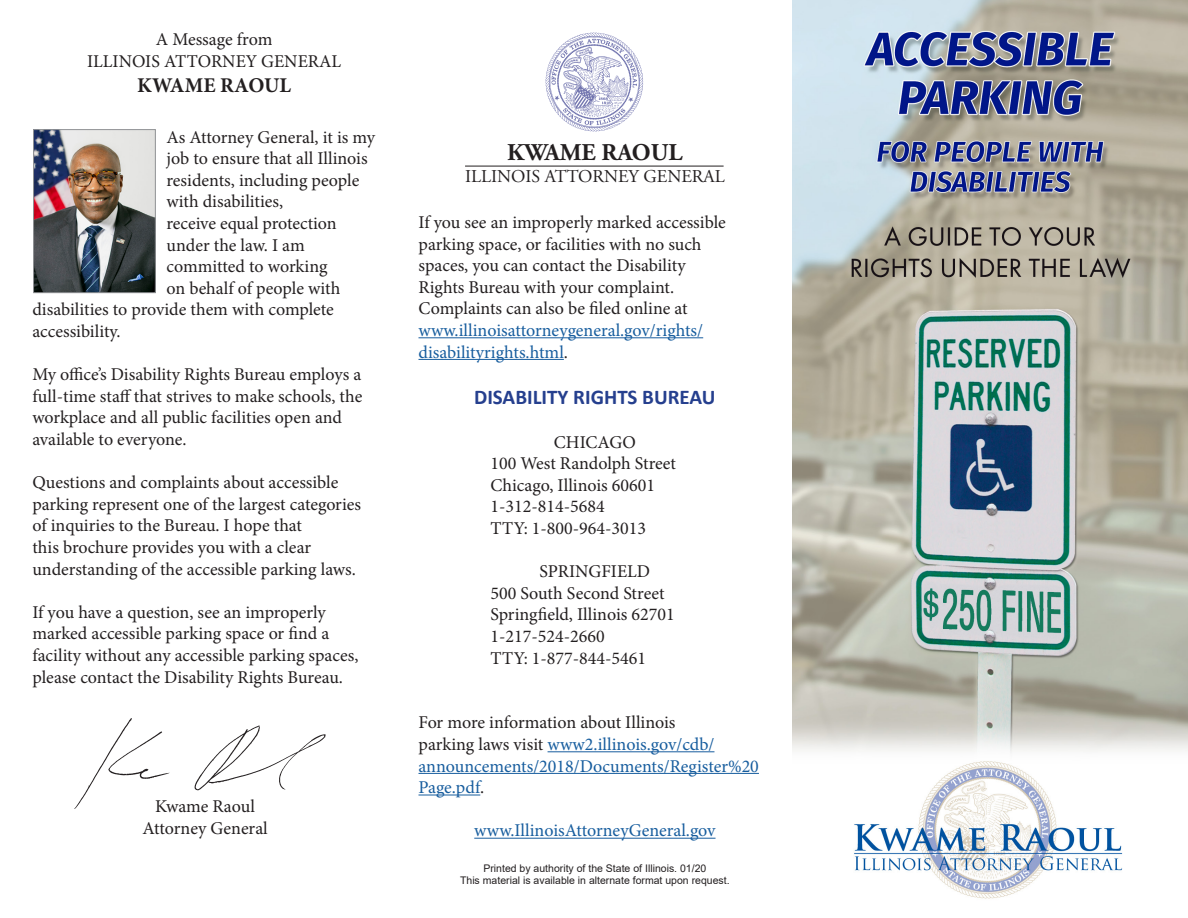
<style>
.page{position:relative;width:1188px;height:918px;background:#fff}
.page>*{position:absolute;margin:0;border:0;box-sizing:border-box;transform-origin:0 0}
.t1{font:700 24px "Adobe Garamond Pro";color:#231f20}
.t2{font:700 21px "Calibri";color:#253f8e}
.t3{font:700 21px "Minion Pro";color:#231f20}
.t4{font:18px/21.6px "Minion Pro";color:#231f20}
.t5{font:18px/21.6px "Minion Pro";color:#175d9e}
.t6{font:18px "Adobe Garamond Pro";color:#231f20}
.t7{font:10.5px "Arial";color:#231f20}
.s1{color:#175d9e}
.s2{color:#231f20}
</style>
<div class="page">
<hr style="left:418px;top:337px;width:285px;height:1px;background:#175d9e">
<hr style="left:418px;top:359px;width:146px;height:1px;background:#175d9e">
<hr style="left:548px;top:751px;width:166px;height:1px;background:#175d9e">
<hr style="left:418px;top:773px;width:341px;height:1px;background:#175d9e">
<hr style="left:418px;top:795px;width:62px;height:1px;background:#175d9e">
<hr style="left:474px;top:838px;width:242px;height:1px;background:#175d9e">
<img style="left:35px;top:131px;width:119px;height:160px">
<div style="left:33px;top:129px;width:123px;height:164px;border:1px solid #919396"></div>
<img style="left:74px;top:718px;width:252px;height:91px">
<img style="left:792px;top:0;width:396px;height:899px">
<img style="left:545px;top:32px;width:99px;height:99px">
<hr style="left:465px;top:166px;width:259px;height:1px;background:#231f20">
<p class="t4" style="left:156px;top:29px;width:118px">A Message from</p>
<p class="t4" style="left:87px;top:51px;width:256px">ILLINOIS ATTORNEY GENERAL</p>
<p class="t3" style="left:137px;top:71px;width:155px">KWAME RAOUL</p>
<p class="t4" style="left:167px;top:126px;width:210px">As Attorney General, it is my job to ensure that all Illinois residents, including people with disabilities,</p>
<p class="t4" style="left:167px;top:213px;width:172px">receive equal protection</p>
<p class="t4" style="left:167px;top:234px;width:140px">under the law. I am</p>
<p class="t4" style="left:167px;top:256px;width:163px">committed to working</p>
<p class="t4" style="left:167px;top:277px;width:175px">on behalf of people with</p>
<p class="t4" style="left:32px;top:299px;width:303px">disabilities to provide them with complete</p>
<p class="t4" style="left:32px;top:321px;width:90px">accessibility.</p>
<p class="t4" style="left:32px;top:364px;width:332px">My office’s Disability Rights Bureau employs a full-time staff that strives to make schools, the workplace and all public facilities open and available to everyone.</p>
<p class="t4" style="left:32px;top:472px;width:330px">Questions and complaints about accessible parking represent one of the largest categories of inquiries to the Bureau. I hope that<br>this brochure provides you with a clear understanding of the accessible parking laws.</p>
<p class="t4" style="left:32px;top:601px;width:328px">If you have a question, see an improperly marked accessible parking space or find a facility without any accessible parking spaces, please contact the Disability Rights Bureau.</p>
<p class="t4" style="left:155px;top:796px;width:101px">Kwame Raoul</p>
<p class="t4" style="left:143px;top:817px;width:127px">Attorney General</p>
<p class="t1" style="left:507px;top:139px;width:177px">KWAME RAOUL</p>
<p class="t6" style="left:465px;top:165px;width:261px">ILLINOIS ATTORNEY GENERAL</p>
<p class="t4" style="left:418px;top:212px;width:309px">If you see an improperly marked accessible parking space, or facilities with no such</p>
<p class="t4" style="left:418px;top:255px;width:286px">spaces, you can contact the Disability Rights Bureau with your complaint.<br>Complaints can also be filed online at <span class="s1">www.illinoisattorneygeneral.gov/rights/ disabilityrights.html</span>.</p>
<p class="t2" style="left:474px;top:383px;width:243px">DISABILITY RIGHTS BUREAU</p>
<p class="t4" style="left:554px;top:431px;width:83px">CHICAGO</p>
<p class="t4" style="left:490px;top:453px;width:187px">100 West Randolph Street</p>
<p class="t4" style="left:490px;top:474px;width:166px">Chicago, Illinois 60601</p>
<p class="t4" style="left:490px;top:496px;width:116px">1-312-814-5684</p>
<p class="t4" style="left:490px;top:518px;width:157px">TTY: 1-800-964-3013</p>
<p class="t4" style="left:540px;top:561px;width:112px">SPRINGFIELD</p>
<p class="t4" style="left:490px;top:582px;width:176px">500 South Second Street</p>
<p class="t4" style="left:490px;top:604px;width:186px">Springfield, Illinois 62701</p>
<p class="t4" style="left:490px;top:626px;width:116px">1-217-524-2660</p>
<p class="t4" style="left:490px;top:647px;width:157px">TTY: 1-877-844-5461</p>
<p class="t5" style="left:418px;top:712px;width:342px"><span class="s2">For more information about Illinois<br>parking laws visit</span> www2.illinois.gov/cdb/ announcements/2018/Documents/Register%20<br>Page.pdf<span class="s2">.</span></p>
<p class="t5" style="left:474px;top:820px;width:243px">www.IllinoisAttorneyGeneral.gov</p>
<p class="t7" style="left:483px;top:861px;width:224px">Printed by authority of the State of Illinois. 01/20</p>
<p class="t7" style="left:460px;top:873px;width:271px">This material is available in alternate format upon request.</p>
</div>
